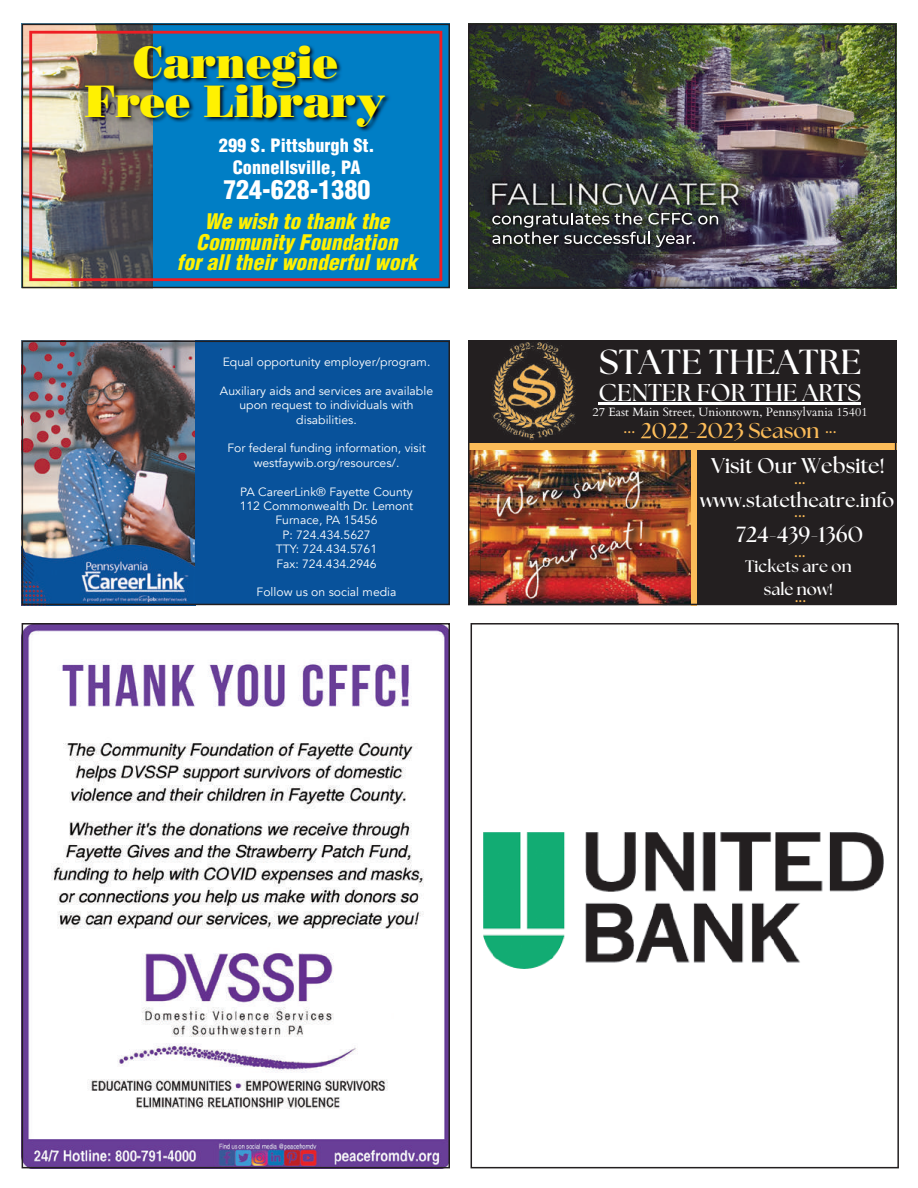
<style>
.page{position:relative;width:918px;height:1188px;background:#fff}
.page>*{position:absolute;margin:0;border:0;box-sizing:border-box;transform-origin:0 0}
.t1{font:45.3px/38.7px "Bodoni Poster";color:#fff101;text-align:center;scale:.92 1}
.t2{font:700 34.8px "The Seasons";color:#fff}
.t3{font:900 condensed 25.5px "Helvetica LT";color:#fff}
.t4{font:700 24.3px "The Seasons";color:#fff}
.t5{font:700 21.9px "The Seasons";color:#fff}
.t6{font:700 21.45px "The Seasons";color:#fcbc59}
.t7{font:700 21.15px "The Seasons";color:#fff}
.t8{font:italic 900 condensed 21px/20.4px "Helvetica LT";color:#fff101;text-align:center}
.t9{font:700 19.35px "The Seasons";color:#fff}
.t10{font:900 condensed 18px/21.6px "Helvetica LT";color:#fff;text-align:center}
.t11{font:700 16.65px/23.5px "The Seasons";color:#fff;text-align:center}
.t12{font:700 16.65px/32.2px "The Seasons";color:#fcbc59}
.t13{font:12px/14.4px "Avenir";color:#fff;text-align:center}
.t14{font:12px "Cardo";color:#fff}
</style>
<div class="page">
<img style="left:25px;top:626px;width:422px;height:539px">
<div style="left:22px;top:623px;width:428px;height:545px;border:2px solid #231f20"></div>
<img style="left:484px;top:833px;width:400px;height:136px">
<div style="left:471px;top:623px;width:428px;height:545px;border:2px solid #231f20"></div>
<img style="left:25px;top:344px;width:170px;height:258px">
<div style="left:195px;top:341px;width:255px;height:264px;background:#08529b"></div>
<div style="left:22px;top:341px;width:428px;height:264px;border:2px solid #231f20"></div>
<div style="left:468px;top:341px;width:428px;height:264px;background:#231f20"></div>
<img style="left:471px;top:449px;width:221px;height:153px">
<div style="left:468px;top:443px;width:428px;height:6px;background:#fcbc59"></div>
<img style="left:492px;top:344px;width:107px;height:92px">
<svg style="left:471px;top:449px;width:9px;height:5px"></svg>
<hr style="left:598px;top:403px;width:263px;height:2px;background:#fff">
<img style="left:640px;top:438px;width:48px;height:1px">
<img style="left:480px;top:449px;width:209px;height:153px">
<img style="left:480px;top:436px;width:119px;height:18px">
<svg style="left:641px;top:436px;width:47px;height:2px"></svg>
<div style="left:692px;top:447px;width:5px;height:158px;background:#fcbc59"></div>
<div style="left:468px;top:341px;width:428px;height:264px;border:2px solid #231f20"></div>
<svg style="left:153px;top:27px;width:294px;height:258px;background:#0a79bd"></svg>
<img style="left:25px;top:27px;width:128px;height:258px">
<svg style="left:29px;top:31px;width:413px;height:250px;background:#367ba6"></svg>
<img style="left:85px;top:44px;width:306px;height:88px">
<div style="left:22px;top:24px;width:428px;height:264px;border:2px solid #231f20"></div>
<img style="left:471px;top:27px;width:422px;height:258px">
<img style="left:485px;top:212px;width:241px;height:42px">
<svg style="left:492px;top:212px;width:226px;height:35px;background:#494b4e"></svg>
<img style="left:484px;top:175px;width:261px;height:37px">
<div style="left:468px;top:24px;width:428px;height:264px;border:2px solid #231f20"></div>
<h1 class="t1" style="left:85px;top:42px;width:329px">Carnegie<br>Free Library</h1>
<h3 class="t10" style="left:219px;top:134px;width:157px">299 S. Pittsburgh St.<br>Connellsville, PA</h3>
<h3 class="t3" style="left:223px;top:174px;width:148px">724-628-1380</h3>
<h3 class="t8" style="left:176px;top:211px;width:242px">We wish to thank the<br>Community Foundation<br>for all their wonderful work</h3>
<p class="t13" style="left:223px;top:355px;width:209px">Equal opportunity employer/program.</p>
<p class="t13" style="left:220px;top:384px;width:215px">Auxiliary aids and services are available upon request to individuals with disabilities.</p>
<p class="t13" style="left:227px;top:441px;width:200px">For federal funding information, visit westfaywib.org/resources/.</p>
<p class="t13" style="left:240px;top:485px;width:175px">PA CareerLink® Fayette County<br>112 Commonwealth Dr. Lemont<br>Furnace, PA 15456<br>P: 724.434.5627<br>TTY: 724.434.5761<br>Fax: 724.434.2946</p>
<p class="t13" style="left:257px;top:585px;width:141px">Follow us on social media</p>
<h2 class="t2" style="left:599px;top:339px;width:264px">STATE THEATRE</h2>
<h3 class="t4" style="left:598px;top:376px;width:264px">CENTER FOR THE ARTS</h3>
<p class="t14" style="left:593px;top:402px;width:276px">27 East Main Street, Uniontown, Pennsylvania 15401</p>
<h3 class="t6" style="left:641px;top:416px;width:13px">2</h3>
<h3 class="t6" style="left:689px;top:416px;width:132px">-2023 Season</h3>
<h3 class="t12" style="left:624px;top:410px;width:13px">...</h3>
<h3 class="t12" style="left:825px;top:410px;width:13px">...</h3>
<h3 class="t7" style="left:711px;top:451px;width:175px">Visit Our Website!</h3>
<h3 class="t12" style="left:794px;top:462px;width:13px">... ...</h3>
<h3 class="t12" style="left:794px;top:535px;width:13px">...</h3>
<h3 class="t11" style="left:745px;top:554px;width:108px">Tickets are on sale now!</h3>
<h3 class="t9" style="left:700px;top:487px;width:196px">www.statetheatre.info</h3>
<h3 class="t5" style="left:737px;top:520px;width:128px">724-439-1360</h3>
<h3 class="t12" style="left:795px;top:580px;width:13px">...</h3>
</div>
